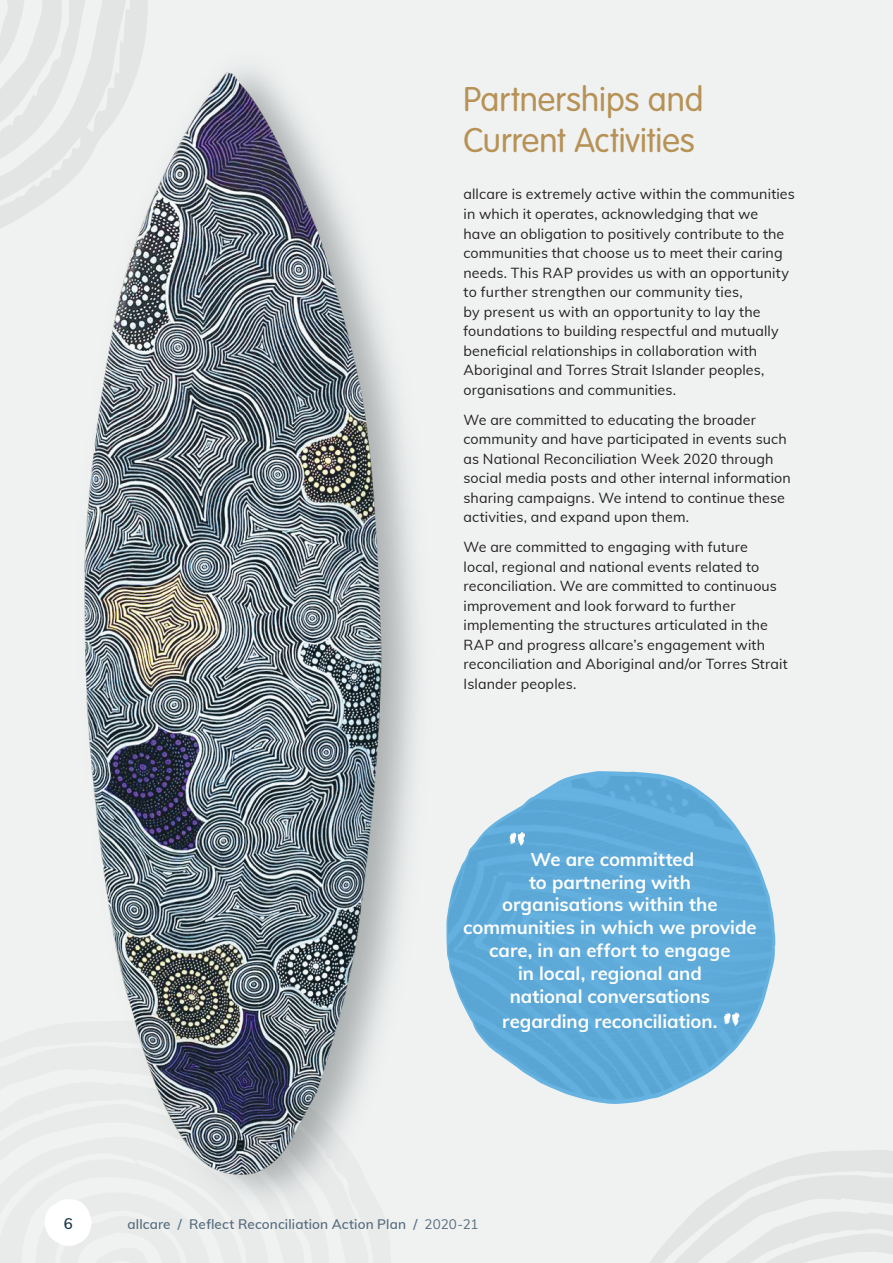
<style>
.page{position:relative;width:893px;height:1263px;background:#f0f2f2}
.page>*{position:absolute;margin:0;border:0;box-sizing:border-box;transform-origin:0 0}
.RAP_Heading_blue{font:300 36px/40.5px "VAG Rundschrift D";color:#b79256}
.RAP_Pull_text___quot{font:700 18.6px/23px "Muli";color:#fff;text-align:center}
.Body_text{font:600 15px "Muli";color:#1a374b}
.NEW_Body_text{font:14.25px/19.5px "Muli";letter-spacing:.01em;color:#231f20}
.t1{font:600 13.5px "Muli";letter-spacing:.01em;color:#596d7e}
.s1{font-weight:400}
</style>
<div class="page">
<img style="left:84px;top:69px;width:332px;height:951px">
<svg style="left:650px;top:1150px;width:243px;height:113px"></svg>
<svg style="left:0;top:0;width:149px;height:248px"></svg>
<img style="left:133px;top:1020px;width:245px;height:94px">
<svg style="left:133px;top:1069px;width:215px;height:92px"></svg>
<svg style="left:133px;top:1078px;width:197px;height:105px"></svg>
<svg style="left:133px;top:1099px;width:180px;height:84px"></svg>
<img style="left:133px;top:1103px;width:173px;height:100px">
<svg style="left:446px;top:771px;width:329px;height:333px;fill:#5fabda"></svg>
<svg style="left:509px;top:831px;width:16px;height:15px"></svg>
<svg style="left:724px;top:1012px;width:15px;height:14px"></svg>
<svg style="left:45px;top:1136px;width:229px;height:110px"></svg>
<p class="RAP_Heading_blue" style="left:463px;top:80px;width:241px">Partnerships and<br>Current Activities</p>
<p class="NEW_Body_text" style="left:463px;top:184px;width:333px">allcare is extremely active within the communities in which it operates, acknowledging that we<br>have an obligation to positively contribute to the communities that choose us to meet their caring needs. This RAP provides us with an opportunity to further strengthen our community ties,<br>by present us with an opportunity to lay the foundations to building respectful and mutually beneficial relationships in collaboration with Aboriginal and Torres Strait Islander peoples, organisations and communities.</p>
<p class="NEW_Body_text" style="left:463px;top:409px;width:329px">We are committed to educating the broader community and have participated in events such as National Reconciliation Week 2020 through social media posts and other internal information sharing campaigns. We intend to continue these activities, and expand upon them.</p>
<p class="NEW_Body_text" style="left:463px;top:537px;width:326px">We are committed to engaging with future<br>local, regional and national events related to reconciliation. We are committed to continuous improvement and look forward to further implementing the structures articulated in the RAP and progress allcare’s engagement with reconciliation and Aboriginal and/or Torres Strait Islander peoples.</p>
<p class="RAP_Pull_text___quot" style="left:463px;top:846px;width:295px">We are committed<br>to partnering with<br>organisations within the communities in which we provide care, in an effort to engage<br>in local, regional and<br>national conversations</p>
<p class="RAP_Pull_text___quot" style="left:502px;top:1009px;width:217px">regarding reconciliation.</p>
<p class="Body_text" style="left:64px;top:1212px;width:10px">6</p>
<p class="t1" style="left:128px;top:1214px;width:353px">allcare / Reflect Reconciliation Action Plan / <span class="s1">2020-21</span></p>
</div>
